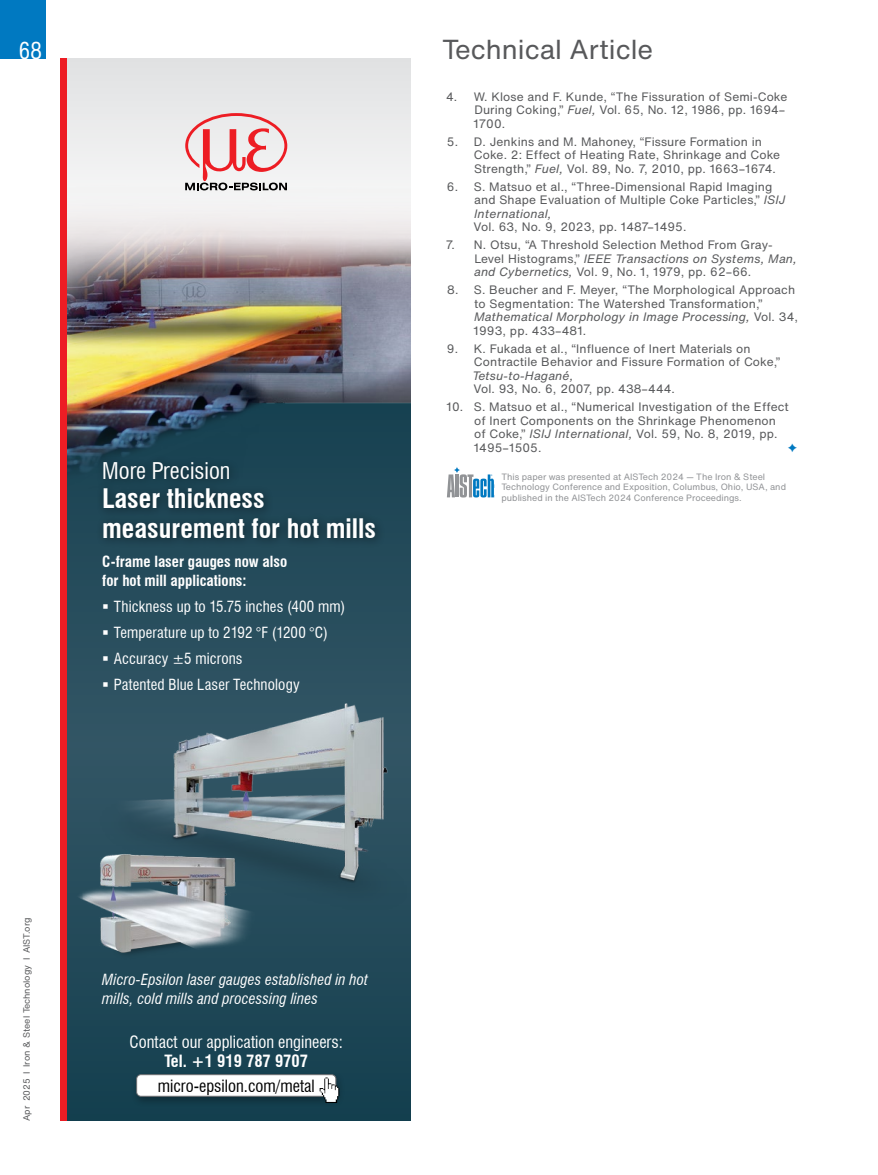
<style>
.page{position:relative;width:878px;height:1175px;background:#fff}
.page>*{position:absolute;margin:0;border:0;box-sizing:border-box;transform-origin:0 0}
.t1{font:27px "Helvetica Now Text";color:#58595b}
.t2{font:700 condensed 26.25px/29.2px "Swiss 721 BT";color:#fff}
.t3{font:24px "Helvetica Now Text Cn";color:#fff}
.t4{font:condensed 22.5px "Swiss 721 BT";color:#fff}
.t5{font:condensed 16.5px "Swiss 721 BT";color:#fff}
.t6{font:condensed 16.5px "Swiss 721 BT";color:#000}
.t7{font:700 condensed 16.5px "Swiss 721 BT";color:#fff}
.t8{font:condensed 15px/26.2px "Swiss 721 BT";letter-spacing:.01em;color:#fff}
.t9{font:italic condensed 15px/18.8px "Swiss 721 BT";letter-spacing:.01em;color:#fff}
.t10{font:700 condensed 15px/18.8px "Swiss 721 BT";color:#fff}
.t11{font:12px/13.5px "Helvetica Now Text";letter-spacing:.01em;color:#58595b}
.t12{font:italic 12px "Helvetica Now Text";letter-spacing:.01em;color:#58595b}
.t13{font:9px/10.8px "Helvetica Now Text";color:#919396}
.t14{font:9px "Helvetica Now Text";color:#58595b}
.s1{font-style:italic}
</style>
<div class="page">
<div style="left:0;top:0;width:45px;height:58px;background:#0079c1"></div>
<svg style="left:447px;top:467px;width:47px;height:30px"></svg>
<div style="left:61px;top:58px;width:350px;height:387px;background:#e6e7e8"></div>
<div style="left:61px;top:372px;width:350px;height:748px;background:linear-gradient(to right,#224959,#224959)"></div>
<div style="left:131px;top:1071px;width:214px;height:36px;background:#000;opacity:.3"></div>
<div style="left:137px;top:1074px;width:199px;height:22px;background:#fff;border-radius:4px"></div>
<div style="left:136px;top:1074px;width:200px;height:22px;border:1px solid #6d6e71;border-radius:4px"></div>
<svg style="left:319px;top:1077px;width:20px;height:26px"></svg>
<img style="left:66px;top:139px;width:345px;height:422px">
<img style="left:66px;top:690px;width:345px;height:283px">
<div style="left:96px;top:454px;width:289px;height:94px;background:#000;opacity:.5"></div>
<svg style="left:185px;top:113px;width:102px;height:77px"></svg>
<div style="left:61px;top:58px;width:5px;height:1062px;background:#ed1d24"></div>
<svg style="left:103px;top:604px;width:5px;height:4px"></svg>
<svg style="left:103px;top:630px;width:5px;height:5px"></svg>
<svg style="left:103px;top:656px;width:5px;height:5px"></svg>
<svg style="left:103px;top:682px;width:5px;height:5px"></svg>
<h3 class="t3" style="left:19px;top:34px;width:24px">68</h3>
<h1 class="t1" style="left:442px;top:29px;width:213px">Technical Article</h1>
<p class="t11" style="left:473px;top:89px;width:315px;text-indent:-28px">4. W. Klose and F. Kunde, “The Fissuration of Semi-Coke<br>During Coking,” <span class="s1">Fuel,</span> Vol. 65, No. 12, 1986, pp. 1694–<br>1700.</p>
<p class="t11" style="left:474px;top:134px;width:308px;text-indent:-27px">5. D. Jenkins and M. Mahoney, “Fissure Formation in<br>Coke. 2: Effect of Heating Rate, Shrinkage and Coke<br>Strength,” <span class="s1">Fuel,</span> Vol. 89, No. 7, 2010, pp. 1663–1674.</p>
<p class="t11" style="left:474px;top:179px;width:313px;text-indent:-27px">6. S. Matsuo et al., “Three-Dimensional Rapid Imaging and Shape Evaluation of Multiple Coke Particles,” <span class="s1">ISIJ<br>International,</span></p>
<p class="t11" style="left:473px;top:220px;width:214px">Vol. 63, No. 9, 2023, pp. 1487–1495.</p>
<p class="t11" style="left:474px;top:238px;width:324px;text-indent:-28px">7. N. Otsu, “A Threshold Selection Method From Gray-<br>Level Histograms,” <span class="s1">IEEE Transactions on Systems, Man, and Cybernetics,</span> Vol. 9, No. 1, 1979, pp. 62–66.</p>
<p class="t11" style="left:473px;top:283px;width:326px;text-indent:-26px">8. S. Beucher and F. Meyer, “The Morphological Approach to Segmentation: The Watershed Transformation,” <span class="s1">Mathematical Morphology in Image Processing,</span> Vol. 34, 1993, pp. 433–481.</p>
<p class="t11" style="left:474px;top:341px;width:308px;text-indent:-27px">9. K. Fukada et al., “Influence of Inert Materials on<br>Contractile Behavior and Fissure Formation of Coke,”</p>
<p class="t12" style="left:472px;top:366px;width:102px">Tetsu-to-Hagané,</p>
<p class="t11" style="left:473px;top:382px;width:203px">Vol. 93, No. 6, 2007, pp. 438–444.</p>
<p class="t11" style="left:473px;top:400px;width:316px;text-indent:-27px">10. S. Matsuo et al., “Numerical Investigation of the Effect of Inert Components on the Shrinkage Phenomenon of Coke,” <span class="s1">ISIJ International,</span> Vol. 59, No. 8, 2019, pp.<br>1495–1505.</p>
<p class="t13" style="left:501px;top:471px;width:286px">This paper was presented at AISTech 2024 — The Iron &amp; Steel<br>Technology Conference and Exposition, Columbus, Ohio, USA, and published in the AISTech 2024 Conference Proceedings.</p>
<h3 class="t4" style="left:102px;top:457px;width:130px">More Precision</h3>
<h2 class="t2" style="left:102px;top:484px;width:275px">Laser thickness measurement for hot mills</h2>
<p class="t10" style="left:102px;top:552px;width:186px">C-frame laser gauges now also for hot mill applications:</p>
<p class="t8" style="left:114px;top:593px;width:233px">Thickness up to 15.75 inches (400 mm)<br>Temperature up to 2192 °F (1200 °C)<br>Accuracy ±5 microns<br>Patented Blue Laser Technology</p>
<p class="t14" style="left:20px;top:1120px;width:205px;rotate:-90deg">Apr 2025 I Iron &amp; Steel Technology I AIST.org</p>
<p class="t9" style="left:102px;top:970px;width:267px">Micro-Epsilon laser gauges established in hot mills, cold mills and processing lines</p>
<h3 class="t5" style="left:129px;top:1031px;width:215px">Contact our application engineers:</h3>
<h3 class="t7" style="left:164px;top:1051px;width:145px">Tel. +1 919 787 9707</h3>
<h3 class="t6" style="left:158px;top:1075px;width:158px">micro-epsilon.com/metal</h3>
</div>
